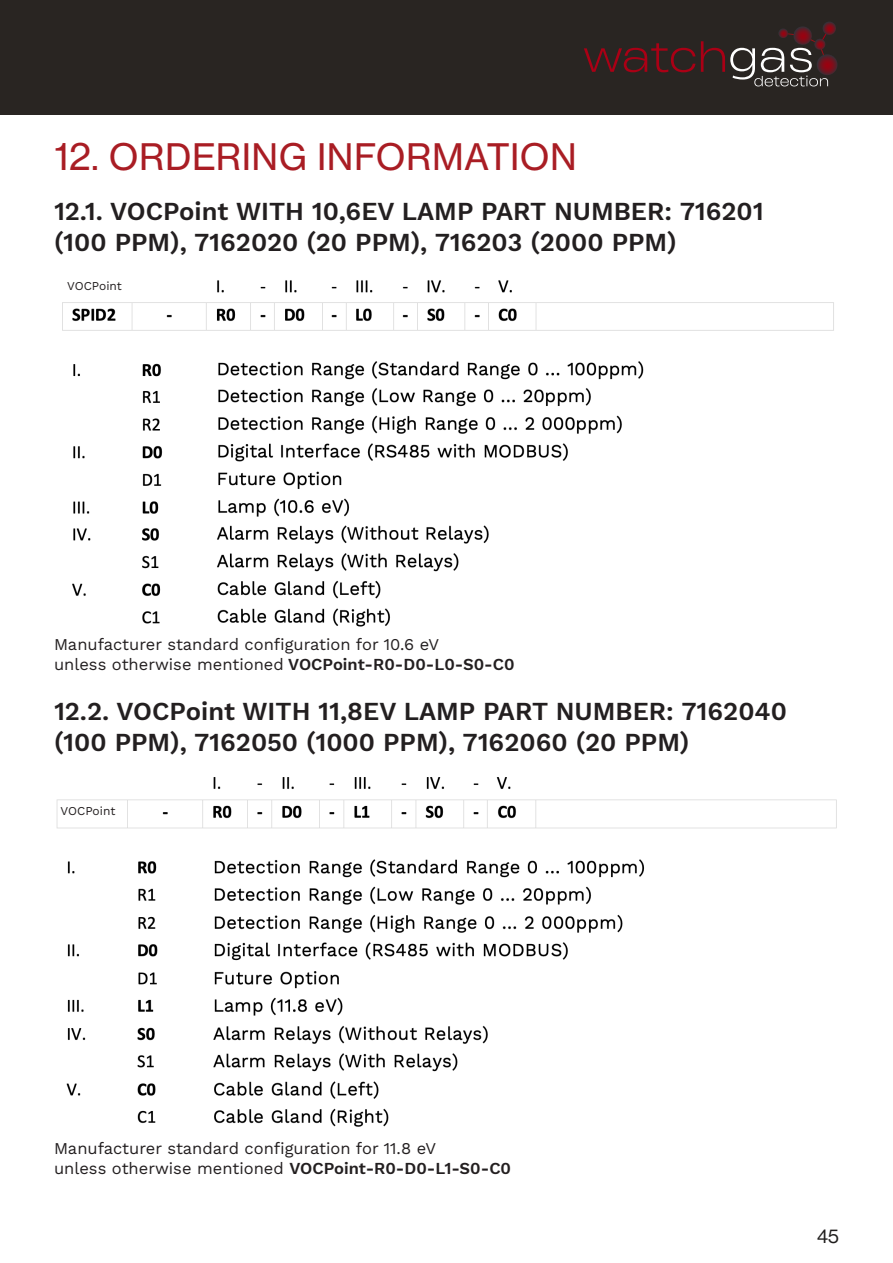
<style>
.page{position:relative;width:893px;height:1263px;background:#fff}
.page>*{position:absolute;margin:0;border:0;box-sizing:border-box;transform-origin:0 0}
.t1{font:36px "N Haas Grotesk TX Pro 55 Rg";letter-spacing:.015em;color:#a91d24}
.t2{font:600 25.5px/30.6px "Work Sans";color:#231f20}
.t3{font:19.5px "N Haas Grotesk DS Pro 55 Rg";color:#1f1d1c}
.t4{font:16.5px "Work Sans";color:#231f20}
.t5{font:12px "Work Sans";color:#231f20}
.s1{font-weight:600}
</style>
<div class="page">
<div style="left:0;top:0;width:893px;height:115px;background:#292522"></div>
<svg style="left:584px;top:43px;width:111px;height:29px;background:#461c1e"></svg>
<svg style="left:701px;top:22px;width:138px;height:64px;background:#453635"></svg>
<img style="left:62px;top:280px;width:772px;height:347px">
<img style="left:56px;top:777px;width:781px;height:350px">
<div style="left:70px;top:279px;width:51px;height:16px;background:#fff"></div>
<div style="left:65px;top:804px;width:51px;height:16px;background:#fff"></div>
<p class="t1" style="left:54px;top:135px;width:524px">12. ORDERING INFORMATION</p>
<p class="t2" style="left:54px;top:198px;width:711px">12.1. VOCPoint WITH 10,6EV LAMP PART NUMBER: 716201 (100 PPM), 7162020 (20 PPM), 716203 (2000 PPM)</p>
<p class="t5" style="left:67px;top:276px;width:56px">VOCPoint</p>
<p class="t4" style="left:54px;top:632px;width:387px">Manufacturer standard configuration for 10.6 eV</p>
<p class="t4" style="left:54px;top:652px;width:462px">unless otherwise mentioned <span class="s1">VOCPoint-R0-D0-L0-S0-C0</span></p>
<p class="t2" style="left:54px;top:698px;width:734px">12.2. VOCPoint WITH 11,8EV LAMP PART NUMBER: 7162040 (100 PPM), 7162050 (1000 PPM), 7162060 (20 PPM)</p>
<p class="t5" style="left:61px;top:802px;width:56px">VOCPoint</p>
<p class="t4" style="left:54px;top:1136px;width:384px">Manufacturer standard configuration for 11.8 eV</p>
<p class="t4" style="left:54px;top:1155px;width:459px">unless otherwise mentioned <span class="s1">VOCPoint-R0-D0-L1-S0-C0</span></p>
<p class="t3" style="left:817px;top:1225px;width:23px">45</p>
</div>
